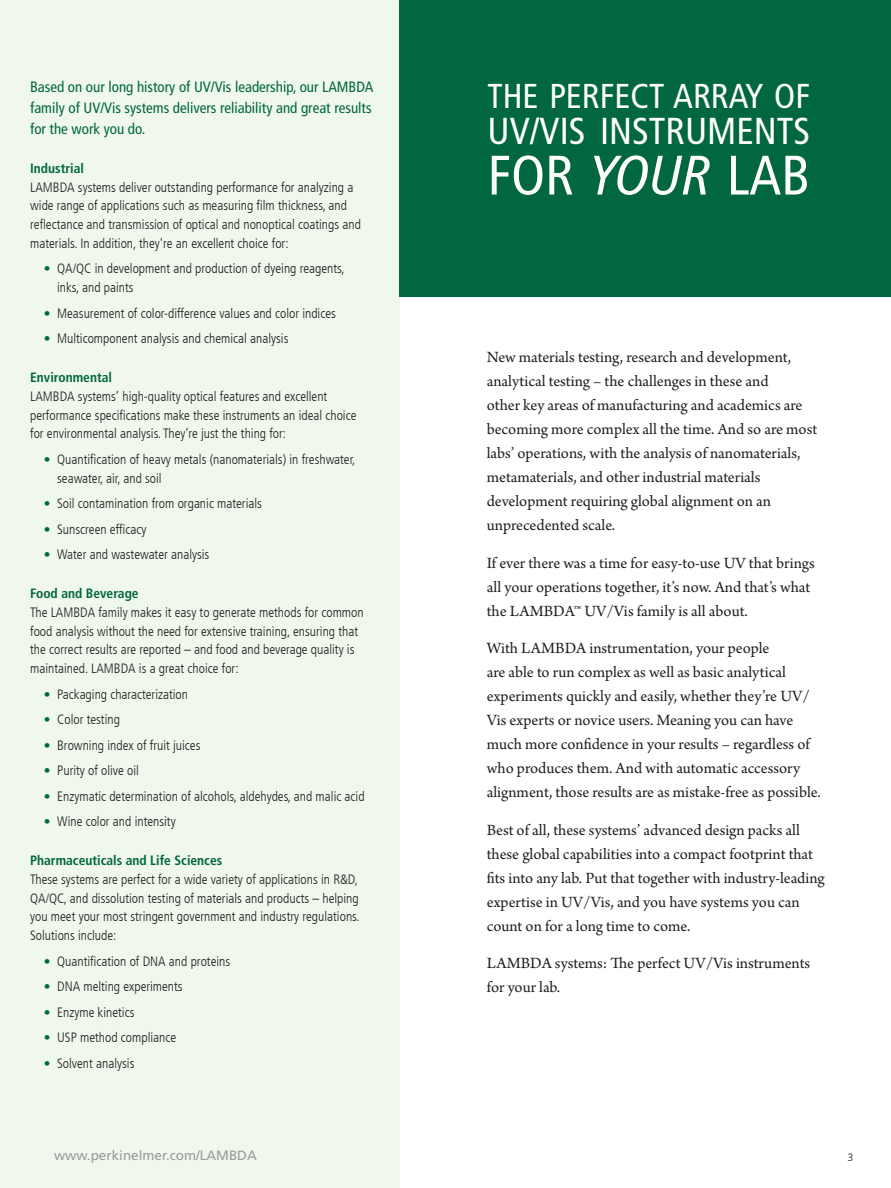
<style>
.page{position:relative;width:891px;height:1188px;background:#fff}
.page>*{position:absolute;margin:0;border:0;box-sizing:border-box;transform-origin:0 0}
.t1{font:condensed 55.5px "Frutiger LT Com";color:#fff}
.t2{font:condensed 37.5px "Frutiger LT Com";color:#fff}
.t3{font:condensed 34.5px "Frutiger LT Com";color:#fff}
.t4{font:16.5px/24px "Arno Pro";color:#231f20}
.t5{font:condensed 15px/21px "Frutiger LT Com";color:#00673e}
.t6{font:300 condensed 13.5px/18.8px "Frutiger LT Com";color:#231f20}
.t7{font:700 condensed 13.5px "Frutiger LT Com";color:#00673e}
.t8{font:13.5px "Frutiger LT Com";color:#999b9e}
.t9{font:300 10.5px "Frutiger LT Com";color:#231f20}
.s1{color:#00673e}
.s2{font-style:italic}
</style>
<div class="page">
<div style="left:0;top:0;width:400px;height:1188px;background:#f0f7ec"></div>
<div style="left:400px;top:0;width:491px;height:297px;background:#00673e"></div>
<p class="t5" style="left:30px;top:76px;width:345px">Based on our long history of UV/Vis leadership, our LAMBDA family of UV/Vis systems delivers reliability and great results for the work you do.</p>
<p class="t7" style="left:30px;top:160px;width:55px">Industrial</p>
<p class="t6" style="left:30px;top:178px;width:332px">LAMBDA systems deliver outstanding performance for analyzing a wide range of applications such as measuring film thickness, and reflectance and transmission of optical and nonoptical coatings and materials. In addition, they're an excellent choice for:</p>
<p class="t6" style="left:57px;top:260px;width:289px;text-indent:-13px"><span class="s1">•</span> QA/QC in development and production of dyeing reagents, inks, and paints</p>
<p class="t6" style="left:44px;top:304px;width:294px"><span class="s1">•</span> Measurement of color-difference values and color indices</p>
<p class="t6" style="left:44px;top:329px;width:246px"><span class="s1">•</span> Multicomponent analysis and chemical analysis</p>
<p class="t7" style="left:30px;top:370px;width:83px">Environmental</p>
<p class="t6" style="left:30px;top:387px;width:328px">LAMBDA systems’ high-quality optical features and excellent performance specifications make these instruments an ideal choice for environmental analysis. They’re just the thing for:</p>
<p class="t6" style="left:57px;top:450px;width:300px;text-indent:-13px"><span class="s1">•</span> Quantification of heavy metals (nanomaterials) in freshwater, seawater, air, and soil</p>
<p class="t6" style="left:44px;top:494px;width:220px"><span class="s1">•</span> Soil contamination from organic materials</p>
<p class="t6" style="left:44px;top:520px;width:104px"><span class="s1">•</span> Sunscreen efficacy</p>
<p class="t6" style="left:44px;top:545px;width:167px"><span class="s1">•</span> Water and wastewater analysis</p>
<p class="t7" style="left:30px;top:586px;width:110px">Food and Beverage</p>
<p class="t6" style="left:30px;top:603px;width:335px">The LAMBDA family makes it easy to generate methods for common food analysis without the need for extensive training, ensuring that the correct results are reported – and food and beverage quality is maintained. LAMBDA is a great choice for:</p>
<p class="t6" style="left:44px;top:685px;width:146px"><span class="s1">•</span> Packaging characterization</p>
<p class="t6" style="left:44px;top:710px;width:78px"><span class="s1">•</span> Color testing</p>
<p class="t6" style="left:44px;top:736px;width:158px"><span class="s1">•</span> Browning index of fruit juices</p>
<p class="t6" style="left:44px;top:761px;width:97px"><span class="s1">•</span> Purity of olive oil</p>
<p class="t6" style="left:44px;top:787px;width:322px"><span class="s1">•</span> Enzymatic determination of alcohols, aldehydes, and malic acid</p>
<p class="t6" style="left:44px;top:812px;width:134px"><span class="s1">•</span> Wine color and intensity</p>
<p class="t7" style="left:30px;top:853px;width:194px">Pharmaceuticals and Life Sciences</p>
<p class="t6" style="left:30px;top:870px;width:331px;text-align:justify">These systems are perfect for a wide variety of applications in R&amp;D, QA/QC, and dissolution testing of materials and products – helping you meet your most stringent government and industry regulations.<br>Solutions include:</p>
<p class="t6" style="left:44px;top:952px;width:188px"><span class="s1">•</span> Quantification of DNA and proteins</p>
<p class="t6" style="left:44px;top:977px;width:141px"><span class="s1">•</span> DNA melting experiments</p>
<p class="t6" style="left:44px;top:1003px;width:92px"><span class="s1">•</span> Enzyme kinetics</p>
<p class="t6" style="left:44px;top:1028px;width:134px"><span class="s1">•</span> USP method compliance</p>
<p class="t6" style="left:44px;top:1054px;width:92px"><span class="s1">•</span> Solvent analysis</p>
<h3 class="t3" style="left:488px;top:75px;width:324px">THE PERFECT ARRAY OF</h3>
<h2 class="t2" style="left:488px;top:109px;width:324px">UV/VIS INSTRUMENTS</h2>
<h1 class="t1" style="left:488px;top:143px;width:324px">FOR <span class="s2">YOUR</span> LAB</h1>
<p class="t4" style="left:487px;top:346px;width:332px">New materials testing, research and development, analytical testing – the challenges in these and<br>other key areas of manufacturing and academics are becoming more complex all the time. And so are most labs’ operations, with the analysis of nanomaterials, metamaterials, and other industrial materials development requiring global alignment on an unprecedented scale.</p>
<p class="t4" style="left:487px;top:552px;width:330px">If ever there was a time for easy-to-use UV that brings all your operations together, it’s now. And that’s what the LAMBDA™ UV/Vis family is all about.</p>
<p class="t4" style="left:487px;top:637px;width:336px">With LAMBDA instrumentation, your people<br>are able to run complex as well as basic analytical experiments quickly and easily, whether they’re UV/ Vis experts or novice users. Meaning you can have much more confidence in your results – regardless of who produces them. And with automatic accessory alignment, those results are as mistake-free as possible.</p>
<p class="t4" style="left:487px;top:819px;width:340px">Best of all, these systems’ advanced design packs all these global capabilities into a compact footprint that fits into any lab. Put that together with industry-leading expertise in UV/Vis, and you have systems you can count on for a long time to come.</p>
<p class="t4" style="left:487px;top:952px;width:325px">LAMBDA systems: The perfect UV/Vis instruments for your lab.</p>
<p class="t8" style="left:54px;top:1148px;width:204px">www.perkinelmer.com/LAMBDA</p>
<p class="t9" style="left:848px;top:1151px;width:7px">3</p>
</div>
